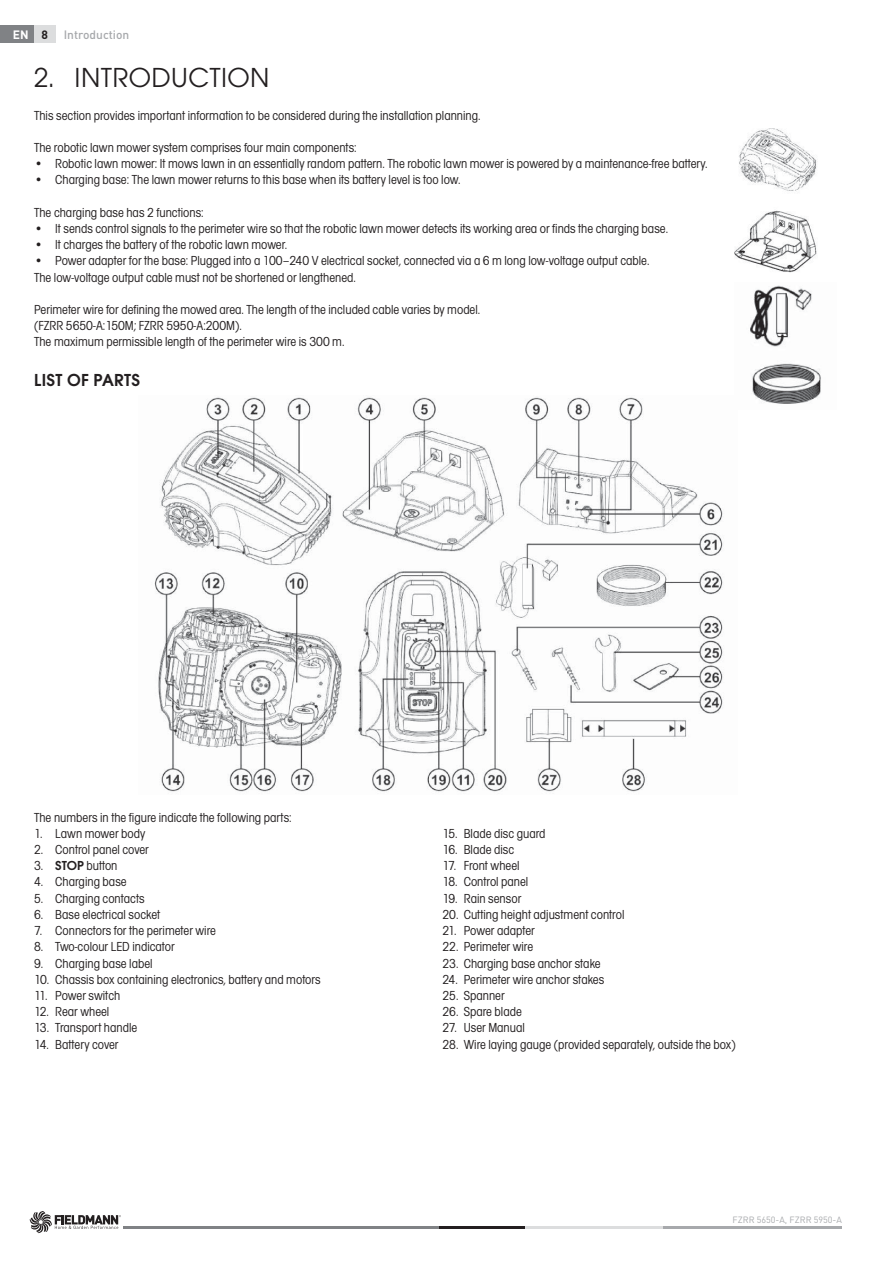
<style>
.page{position:relative;width:893px;height:1263px;background:#fff}
.page>*{position:absolute;margin:0;border:0;box-sizing:border-box;transform-origin:0 0}
.t1{font:28.5px "Avant Gar Got Itc TOT Boo";letter-spacing:.015em;color:#231f20}
.t2{font:18px "Avant Gar Got Itc TOT Dem";letter-spacing:.015em;color:#231f20}
.t3{font:13.5px/16.2px "Avant Gar Got Itc TOT Boo Con";color:#231f20}
.t4{font:500 12px "DIN Pro";color:#a7a9ac}
.t5{font:700 12px "DIN Pro";color:#fff}
.t6{font:9px "DIN Pro";color:#a7a9ac}
.s1{color:#231f20}
.s2{font-family:"Avant Gar Got Itc TOT Dem"}
</style>
<div class="page">
<hr style="left:663px;top:1227px;width:179px;height:2px;background:#a7a9ac">
<hr style="left:525px;top:1227px;width:138px;height:2px;background:#dcddde">
<hr style="left:123px;top:1227px;width:316px;height:2px;background:#808285">
<hr style="left:439px;top:1227px;width:86px;height:2px;background:#231f20">
<svg style="left:30px;top:1211px;width:91px;height:22px"></svg>
<div style="left:0;top:26px;width:34px;height:17px;background:#808285"></div>
<div style="left:34px;top:26px;width:21px;height:17px;background:#dcddde"></div>
<img style="left:750px;top:285px;width:71px;height:119px">
<img style="left:735px;top:128px;width:82px;height:145px">
<img style="left:154px;top:397px;width:569px;height:395px">
<p class="t5" style="left:13px;top:30px;width:37px">EN <span class="s1">8</span></p>
<p class="t4" style="left:64px;top:30px;width:67px">Introduction</p>
<h1 class="t1" style="left:34px;top:66px;width:237px">2. INTRODUCTION</h1>
<p class="t3" style="left:34px;top:108px;width:448px">This section provides important information to be considered during the installation planning.</p>
<p class="t3" style="left:34px;top:140px;width:324px">The robotic lawn mower system comprises four main components:</p>
<p class="t3" style="left:34px;top:157px;width:675px">• Robotic lawn mower: It mows lawn in an essentially random pattern. The robotic lawn mower is powered by a maintenance-free battery.</p>
<p class="t3" style="left:34px;top:173px;width:428px">• Charging base: The lawn mower returns to this base when its battery level is too low.</p>
<p class="t3" style="left:34px;top:205px;width:171px">The charging base has 2 functions:</p>
<p class="t3" style="left:34px;top:221px;width:636px">• It sends control signals to the perimeter wire so that the robotic lawn mower detects its working area or finds the charging base.</p>
<p class="t3" style="left:34px;top:238px;width:255px">• It charges the battery of the robotic lawn mower.</p>
<p class="t3" style="left:34px;top:254px;width:617px">• Power adapter for the base: Plugged into a 100–240 V electrical socket, connected via a 6 m long low-voltage output cable.<br>The low-voltage output cable must not be shortened or lengthened.</p>
<p class="t3" style="left:34px;top:302px;width:448px">Perimeter wire for defining the mowed area. The length of the included cable varies by model. (FZRR 5650-A:150M; FZRR 5950-A:200M).<br>The maximum permissible length of the perimeter wire is 300 m.</p>
<h2 class="t2" style="left:34px;top:373px;width:108px">LIST OF PARTS</h2>
<p class="t3" style="left:34px;top:810px;width:259px">The numbers in the figure indicate the following parts:</p>
<p class="t3" style="left:34px;top:826px;width:113px">1. Lawn mower body</p>
<p class="t3" style="left:34px;top:843px;width:116px">2. Control panel cover</p>
<p class="t3" style="left:34px;top:859px;width:85px">3. <span class="s2">STOP</span> button</p>
<p class="t3" style="left:34px;top:875px;width:94px">4. Charging base</p>
<p class="t3" style="left:34px;top:891px;width:112px">5. Charging contacts</p>
<p class="t3" style="left:34px;top:907px;width:128px">6. Base electrical socket</p>
<p class="t3" style="left:34px;top:924px;width:183px">7. Connectors for the perimeter wire</p>
<p class="t3" style="left:34px;top:940px;width:142px">8. Two-colour LED indicator</p>
<p class="t3" style="left:34px;top:956px;width:120px">9. Charging base label</p>
<p class="t3" style="left:34px;top:972px;width:288px">10. Chassis box containing electronics, battery and motors</p>
<p class="t3" style="left:34px;top:988px;width:88px">11. Power switch</p>
<p class="t3" style="left:34px;top:1005px;width:77px">12. Rear wheel</p>
<p class="t3" style="left:34px;top:1021px;width:105px">13. Transport handle</p>
<p class="t3" style="left:34px;top:1037px;width:86px">14. Battery cover</p>
<p class="t3" style="left:442px;top:826px;width:105px">15. Blade disc guard</p>
<p class="t3" style="left:442px;top:843px;width:73px">16. Blade disc</p>
<p class="t3" style="left:442px;top:859px;width:79px">17. Front wheel</p>
<p class="t3" style="left:442px;top:875px;width:87px">18. Control panel</p>
<p class="t3" style="left:442px;top:891px;width:80px">19. Rain sensor</p>
<p class="t3" style="left:442px;top:907px;width:183px">20. Cutting height adjustment control</p>
<p class="t3" style="left:442px;top:924px;width:94px">21. Power adapter</p>
<p class="t3" style="left:442px;top:940px;width:92px">22. Perimeter wire</p>
<p class="t3" style="left:442px;top:956px;width:160px">23. Charging base anchor stake</p>
<p class="t3" style="left:442px;top:972px;width:163px">24. Perimeter wire anchor stakes</p>
<p class="t3" style="left:442px;top:988px;width:64px">25. Spanner</p>
<p class="t3" style="left:442px;top:1005px;width:81px">26. Spare blade</p>
<p class="t3" style="left:442px;top:1021px;width:84px">27. User Manual</p>
<p class="t3" style="left:442px;top:1037px;width:295px">28. Wire laying gauge (provided separately, outside the box)</p>
<p class="t6" style="left:732px;top:1216px;width:111px">FZRR 5650-A, FZRR 5950-A</p>
</div>
